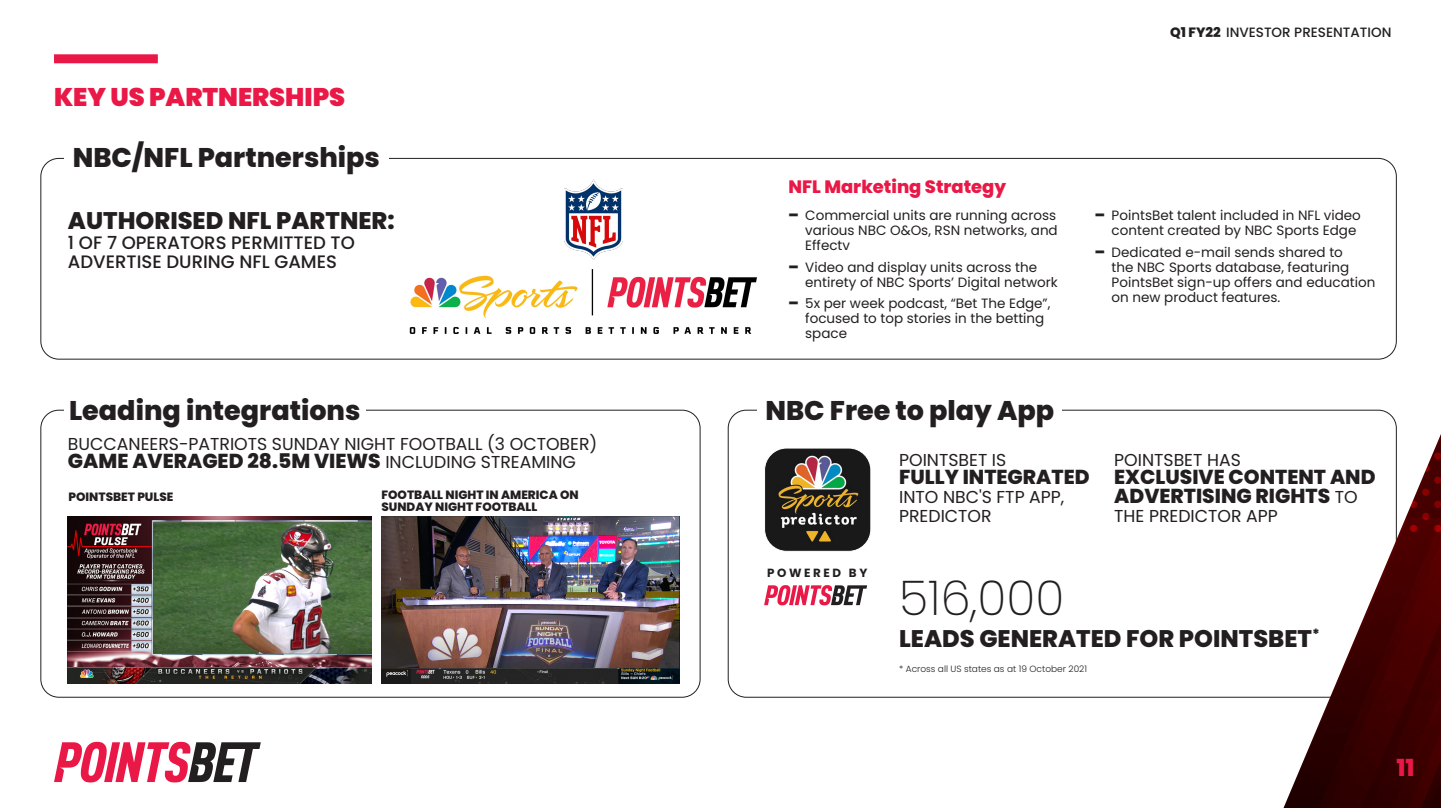
<style>
.page{position:relative;width:1441px;height:808px;background:#fff}
.page>*{position:absolute;margin:0;border:0;box-sizing:border-box;transform-origin:0 0}
._1_Highlight_No{font:200 48px "Poppins";color:#231f20}
._2_Highlight_Head{font:800 27px "Poppins";color:#231f20}
.Page_header{font:900 25.5px "Poppins";color:#ea1846}
._3_Highlight_sub{font:800 24px "Poppins";color:#231f20}
.t1{font:800 23.55px "Poppins";color:#ea1846}
._3_Highlight_sub-2{font:800 20.25px/18.8px "Poppins";color:#231f20}
._3_Highlight_sub-3{font:500 18px/19.5px "Poppins";color:#231f20}
._2_Highlight_Head-2{font:800 17.85px "Poppins";color:#ea1846}
._3_Highlight_sub-4{font:17.25px/18.8px "Poppins";color:#231f20}
.Body_copy{font:13.5px/15px "Poppins";color:#231f20}
.t2{font:500 13.5px "Poppins";color:#231f20}
._3_Highlight_sub-5{font:800 12px/12px "Poppins";color:#231f20}
._3_Highlight_sub-6{font:700 11.85px "Poppins";letter-spacing:.22em;color:#231f20}
.Footnotes{font:300 9px "Poppins";color:#231f20}
.s1{font-weight:400;font-size:17.25px}
.s2{font-weight:800}
.s3{font-weight:900;font-size:15px}
</style>
<div class="page">
<svg style="left:54px;top:742px;width:207px;height:40px"></svg>
<img style="left:1283px;top:434px;width:157px;height:374px">
<div style="left:54px;top:54px;width:104px;height:9px;background:#ea1846"></div>
<img style="left:409px;top:269px;width:347px;height:65px">
<img style="left:564px;top:180px;width:58px;height:80px">
<img style="left:67px;top:516px;width:304px;height:168px">
<img style="left:154px;top:523px;width:217px;height:130px">
<img style="left:381px;top:667px;width:298px;height:17px">
<img style="left:381px;top:516px;width:298px;height:151px">
<img style="left:766px;top:448px;width:103px;height:102px">
<div style="left:764px;top:448px;width:107px;height:104px;border:1px solid #fff;border-radius:22px"></div>
<svg style="left:764px;top:585px;width:103px;height:20px"></svg>
<p class="Page_header" style="left:54px;top:82px;width:293px">KEY US PARTNERSHIPS</p>
<p class="_2_Highlight_Head" style="left:73px;top:141px;width:309px">NBC/NFL Partnerships</p>
<p class="_3_Highlight_sub" style="left:68px;top:207px;width:328px">AUTHORISED NFL PARTNER:</p>
<p class="_3_Highlight_sub-3" style="left:68px;top:233px;width:288px">1 OF 7 OPERATORS PERMITTED TO<br>ADVERTISE DURING NFL GAMES</p>
<p class="_2_Highlight_Head" style="left:69px;top:395px;width:293px">Leading integrations</p>
<p class="_3_Highlight_sub-4" style="left:68px;top:434px;width:531px">BUCCANEERS-PATRIOTS SUNDAY NIGHT FOOTBALL (3 OCTOBER)</p>
<p class="_3_Highlight_sub-2" style="left:68px;top:452px;width:509px">GAME AVERAGED 28.5M VIEWS <span class="s1">INCLUDING STREAMING</span></p>
<p class="_3_Highlight_sub-5" style="left:68px;top:490px;width:106px">POINTSBET PULSE</p>
<p class="_3_Highlight_sub-5" style="left:381px;top:488px;width:199px">FOOTBALL NIGHT IN AMERICA ON<br>SUNDAY NIGHT FOOTBALL</p>
<p class="t2" style="left:1169px;top:25px;width:223px"><span class="s2">Q1 FY22</span> INVESTOR PRESENTATION</p>
<p class="_2_Highlight_Head-2" style="left:788px;top:177px;width:219px">NFL Marketing Strategy</p>
<p class="Body_copy" style="left:805px;top:208px;width:254px;text-align:justify;text-indent:-17px"><span class="s3">–</span> Commercial units are running across various NBC O&amp;Os, RSN networks, and Effectv</p>
<p class="Body_copy" style="left:805px;top:260px;width:254px;text-indent:-17px"><span class="s3">–</span> Video and display units across the entirety of NBC Sports’ Digital network</p>
<p class="Body_copy" style="left:805px;top:296px;width:247px;text-indent:-17px"><span class="s3">–</span> 5x per week podcast, “Bet The Edge”, focused to top stories in the betting space</p>
<p class="_2_Highlight_Head" style="left:765px;top:395px;width:290px">NBC Free to play App</p>
<p class="Body_copy" style="left:1111px;top:208px;width:251px;text-indent:-17px"><span class="s3">–</span> PointsBet talent included in NFL video content created by NBC Sports Edge</p>
<p class="Body_copy" style="left:1111px;top:245px;width:265px;text-indent:-17px"><span class="s3">–</span> Dedicated e-mail sends shared to<br>the NBC Sports database, featuring PointsBet sign-up offers and education on new product features.</p>
<p class="_3_Highlight_sub-6" style="left:767px;top:566px;width:102px">POWERED BY</p>
<p class="_3_Highlight_sub-4" style="left:899px;top:450px;width:109px">POINTSBET IS</p>
<p class="_3_Highlight_sub-2" style="left:899px;top:468px;width:192px">FULLY INTEGRATED</p>
<p class="_3_Highlight_sub-4" style="left:899px;top:488px;width:167px">INTO NBC'S FTP APP,<br>PREDICTOR</p>
<p class="_3_Highlight_sub-4" style="left:1114px;top:450px;width:128px">POINTSBET HAS</p>
<p class="_3_Highlight_sub-2" style="left:1114px;top:468px;width:263px">EXCLUSIVE CONTENT AND<br>ADVERTISING RIGHTS <span class="s1">TO</span></p>
<p class="_3_Highlight_sub-4" style="left:1114px;top:506px;width:165px">THE PREDICTOR APP</p>
<p class="_1_Highlight_No" style="left:899px;top:571px;width:167px">516,000</p>
<p class="_3_Highlight_sub" style="left:899px;top:625px;width:422px">LEADS GENERATED FOR POINTSBET<sup>*</sup></p>
<p class="Footnotes" style="left:899px;top:663px;width:189px">* Across all US states as at 19 October 2021</p>
<p class="t1" style="left:1396px;top:754px;width:20px">11</p>
</div>
